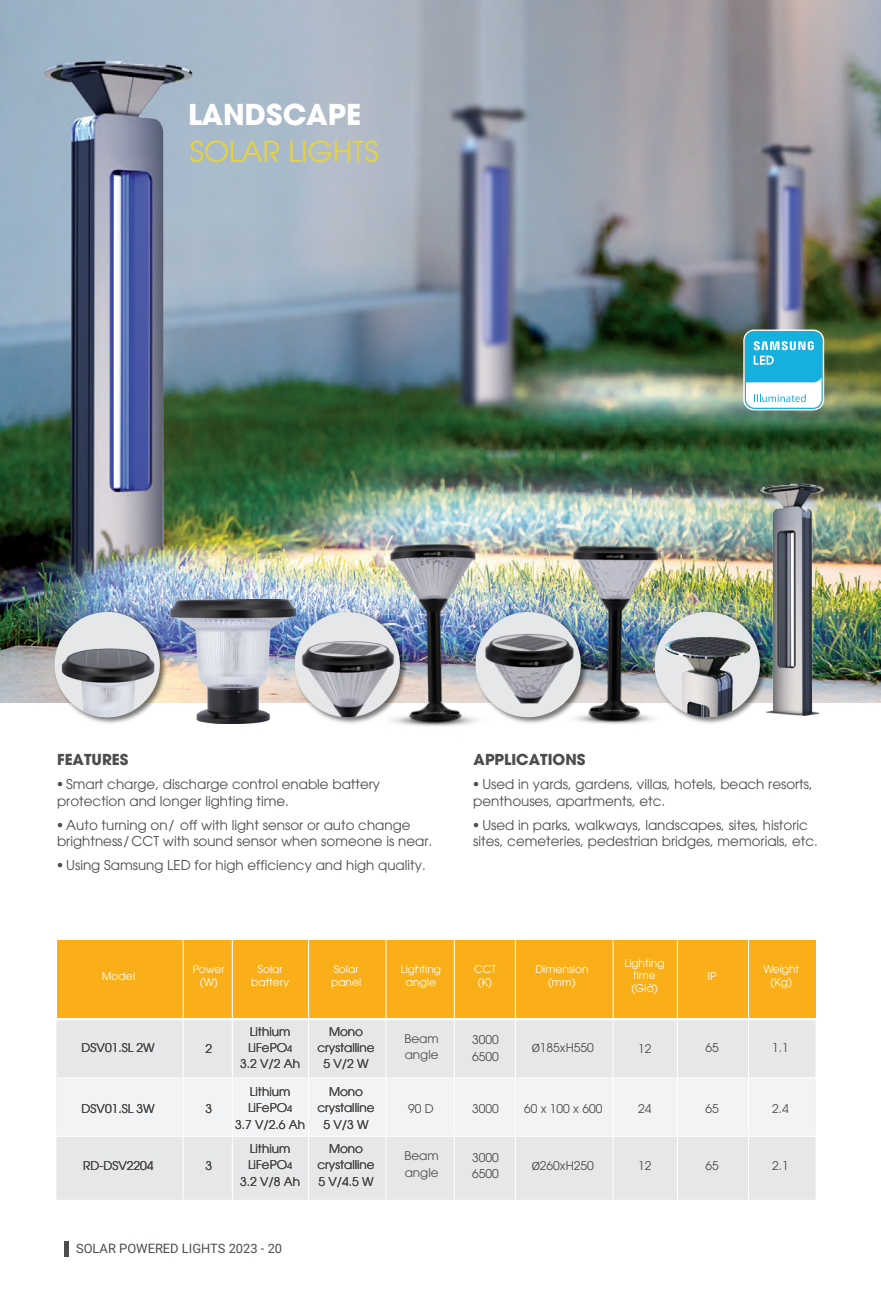
<style>
.page{position:relative;width:881px;height:1293px;background:#fff}
.page>*{position:absolute;margin:0;border:0;box-sizing:border-box;transform-origin:0 0}
.t1{font:28.5px "UTM Avo";color:#e8d439}
.t2{font:700 28.5px "UTM Avo";color:#fff}
.t3{font:700 15px "UTM Avo";color:#4b4c4d}
.t4{font:13.5px/16.5px "RD Avo";color:#4b4c4d}
.t5{font:12.9px "Roboto";color:#4b4c4d}
.t6{font:12px/16.4px "UTM Avo";color:#231f20;text-align:center}
.t7{font:12px/16.4px "UTM Avo";color:#4b4c4d}
.t8{font:10.65px/12.8px "UTM Avo";color:#fff;text-align:center}
.s1{font-size:9px}
.s2{font-family:"Myriad Pro"}
</style>
<div class="page">
<img style="left:0;top:0;width:880px;height:702px">
<div style="left:56px;top:1020px;width:759px;height:179px;background:#e6e7e9"></div>
<div style="left:56px;top:1078px;width:759px;height:58px;background:#f2f3f4"></div>
<div style="left:57px;top:940px;width:758px;height:78px;background:#faaf18"></div>
<hr style="left:385px;top:940px;width:1px;height:259px;background:#fff">
<hr style="left:453px;top:940px;width:1px;height:259px;background:#fff">
<hr style="left:514px;top:940px;width:1px;height:259px;background:#fff">
<hr style="left:612px;top:940px;width:1px;height:259px;background:#fff">
<hr style="left:676px;top:940px;width:1px;height:259px;background:#fff">
<hr style="left:308px;top:940px;width:1px;height:259px;background:#fff">
<hr style="left:232px;top:940px;width:1px;height:259px;background:#fff">
<hr style="left:182px;top:940px;width:1px;height:259px;background:#fff">
<hr style="left:747px;top:940px;width:1px;height:259px;background:#fff">
<hr style="left:57px;top:1077px;width:760px;height:1px;background:#fff">
<hr style="left:57px;top:1135px;width:760px;height:1px;background:#fff">
<svg style="left:744px;top:331px;width:78px;height:78px"></svg>
<div style="left:743px;top:329px;width:80px;height:81px;border:1px solid #fff;border-radius:10px"></div>
<img style="left:756px;top:475px;width:73px;height:241px">
<img style="left:536px;top:509px;width:158px;height:215px">
<img style="left:650px;top:607px;width:119px;height:117px">
<img style="left:654px;top:612px;width:105px;height:105px;border-radius:53px">
<img style="left:524px;top:607px;width:66px;height:117px">
<div style="left:475px;top:612px;width:105px;height:105px;background:#e6e7e9;border-radius:50%"></div>
<img style="left:524px;top:630px;width:56px;height:76px">
<img style="left:352px;top:507px;width:172px;height:220px">
<img style="left:295px;top:607px;width:114px;height:119px">
<div style="left:294px;top:612px;width:106px;height:105px;background:#e6e7e9;border-radius:50%"></div>
<img style="left:295px;top:625px;width:105px;height:92px">
<img style="left:51px;top:607px;width:119px;height:117px">
<div style="left:55px;top:612px;width:105px;height:105px;background:#e6e7e9;border-radius:50%"></div>
<img style="left:62px;top:648px;width:92px;height:69px">
<img style="left:171px;top:599px;width:124px;height:125px">
<div style="left:64px;top:1241px;width:5px;height:16px;background:#4b4c4d"></div>
<p class="t2" style="left:188px;top:91px;width:175px">LANDSCAPE</p>
<p class="t1" style="left:190px;top:129px;width:190px">SOLAR LIGHTS</p>
<p class="t3" style="left:57px;top:746px;width:73px">FEATURES</p>
<p class="t3" style="left:473px;top:746px;width:113px">APPLICATIONS</p>
<p class="t4" style="left:57px;top:774px;width:324px">• Smart charge, discharge control enable battery protection and longer lighting time.</p>
<p class="t4" style="left:57px;top:815px;width:376px">• Auto turning on/ off with light sensor or auto change brightness/CCT with sound sensor when someone is near.</p>
<p class="t4" style="left:57px;top:855px;width:370px">• Using Samsung LED for high efficiency and high quality.</p>
<p class="t4" style="left:473px;top:774px;width:341px">• Used in yards, gardens, villas, hotels, beach resorts, penthouses, apartments, etc.</p>
<p class="t4" style="left:473px;top:815px;width:346px">• Used in parks, walkways, landscapes, sites, historic sites, cemeteries, pedestrian bridges, memorials, etc.</p>
<p class="t8" style="left:102px;top:969px;width:35px">Model</p>
<p class="t8" style="left:193px;top:961px;width:33px">Power (W)</p>
<p class="t8" style="left:251px;top:962px;width:39px">Solar battery</p>
<p class="t8" style="left:331px;top:962px;width:32px;text-align:left">Solar panel</p>
<p class="t8" style="left:400px;top:961px;width:42px">Lighting angle</p>
<p class="t8" style="left:474px;top:961px;width:23px">CCT (K)</p>
<p class="t8" style="left:535px;top:961px;width:55px">Dimension (mm)</p>
<p class="t8" style="left:624px;top:955px;width:42px">Lighting time (Giờ)</p>
<p class="t8" style="left:707px;top:969px;width:10px">IP</p>
<p class="t8" style="left:763px;top:961px;width:37px">Weight (Kg)</p>
<p class="t6" style="left:82px;top:1038px;width:75px">DSV01.SL 2W</p>
<p class="t6" style="left:205px;top:1039px;width:8px">2</p>
<p class="t6" style="left:82px;top:1099px;width:75px">DSV01.SL 3W</p>
<p class="t6" style="left:205px;top:1099px;width:8px">3</p>
<p class="t6" style="left:83px;top:1156px;width:72px">RD-DSV2204</p>
<p class="t6" style="left:205px;top:1156px;width:8px">3</p>
<p class="t6" style="left:240px;top:1022px;width:61px">Lithium<br>LiFePO<span class="s1">4<br></span>3.2 V/2 Ah</p>
<p class="t6" style="left:317px;top:1022px;width:59px">Mono crystalline<br>5 V/2 W</p>
<p class="t7" style="left:404px;top:1029px;width:36px">Beam angle</p>
<p class="t7" style="left:472px;top:1030px;width:28px">3000<br>6500</p>
<p class="t7" style="left:531px;top:1038px;width:64px"><span class="s2">Ø</span>185xH550</p>
<p class="t7" style="left:637px;top:1039px;width:15px">12</p>
<p class="t7" style="left:705px;top:1038px;width:15px">65</p>
<p class="t7" style="left:772px;top:1038px;width:18px">1.1</p>
<p class="t6" style="left:235px;top:1082px;width:71px">Lithium<br>LiFePO<span class="s1">4<br></span>3.7 V/2.6 Ah</p>
<p class="t6" style="left:317px;top:1082px;width:59px">Mono crystalline<br>5 V/3 W</p>
<p class="t7" style="left:408px;top:1099px;width:27px">90 D</p>
<p class="t7" style="left:472px;top:1099px;width:28px">3000</p>
<p class="t7" style="left:524px;top:1099px;width:80px">60 x 100 x 600</p>
<p class="t7" style="left:637px;top:1099px;width:15px">24</p>
<p class="t7" style="left:705px;top:1099px;width:15px">65</p>
<p class="t7" style="left:772px;top:1099px;width:18px">2.4</p>
<p class="t6" style="left:240px;top:1139px;width:61px">Lithium<br>LiFePO<span class="s1">4<br></span>3.2 V/8 Ah</p>
<p class="t6" style="left:317px;top:1139px;width:59px">Mono crystalline<br>5 V/4.5 W</p>
<p class="t7" style="left:404px;top:1146px;width:36px">Beam angle</p>
<p class="t7" style="left:472px;top:1148px;width:28px">3000<br>6500</p>
<p class="t7" style="left:531px;top:1156px;width:64px"><span class="s2">Ø</span>260xH250</p>
<p class="t7" style="left:637px;top:1156px;width:15px">12</p>
<p class="t7" style="left:705px;top:1156px;width:15px">65</p>
<p class="t7" style="left:772px;top:1155px;width:18px">2.1</p>
<p class="t5" style="left:76px;top:1239px;width:207px">SOLAR POWERED LIGHTS 2023 - 20</p>
</div>
